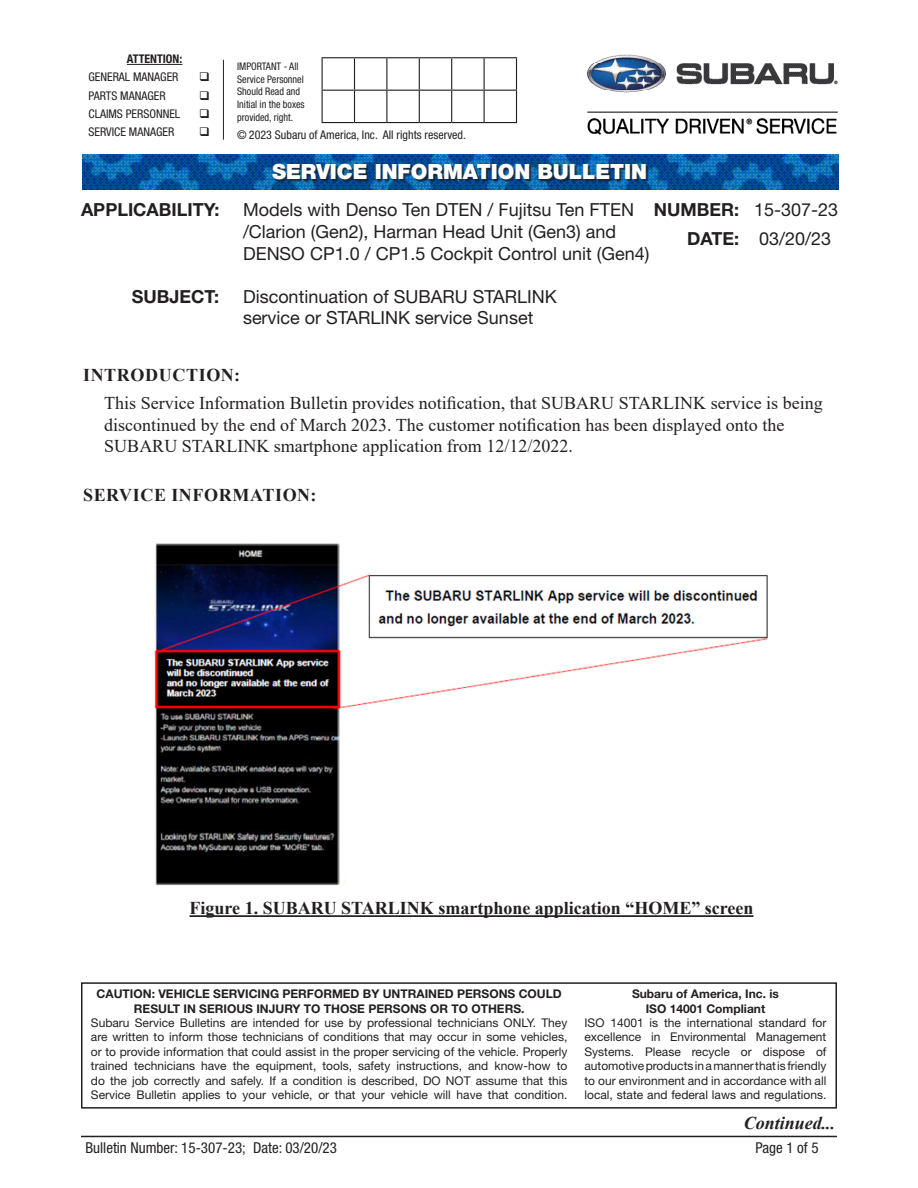
<style>
.page{position:relative;width:918px;height:1188px;background:#fff}
.page>*{position:absolute;margin:0;border:0;box-sizing:border-box;transform-origin:0 0}
.t1{font:900 21px "Helvetica Neue LT Std";color:#fff}
.Body{font:18px/21.6px "Times New Roman";color:#231f20}
.Header_Bold{font:18px/21.6px "Helvetica Neue LT Std";color:#231f20}
.Body-2{font:700 18px "Times New Roman";color:#231f20}
.Section_Head{font:700 18px "Times New Roman";letter-spacing:.035em;color:#231f20}
.Header_Bold-2{font:700 18px "Helvetica Neue LT Std";color:#231f20}
.t2{font:italic 700 18px "Times New Roman";color:#231f20}
.t3{font:condensed 15px "Helvetica Neue LT Std";color:#231f20}
.Information_Blurbs{font:12px/14.4px "Helvetica Neue LT Std";color:#231f20;text-align:justify}
.Information_Blurbs_T{font:700 12px/14.4px "Helvetica Neue LT Std";color:#231f20;text-align:center}
.t4{font:condensed 12px "Helvetica Neue LT Std";color:#231f20}
.t5{font:700 condensed 12px "Helvetica Neue LT Std";color:#231f20}
.t6{font:condensed 10.5px/12.6px "Helvetica Neue LT Std";color:#231f20;scale:.96 1}
.s1{font-weight:700}
</style>
<div class="page">
<hr style="left:81px;top:1136px;width:756px;height:1px;background:#231f20">
<img style="left:82px;top:155px;width:757px;height:34px">
<div style="left:274px;top:166px;width:374px;height:16px;background:#231f20;opacity:.75"></div>
<div style="left:81px;top:982px;width:756px;height:127px;border:2px solid #231f20"></div>
<hr style="left:190px;top:915px;width:564px;height:2px;background:#231f20">
<img style="left:154px;top:543px;width:614px;height:342px">
<hr style="left:127px;top:64px;width:55px;height:1px;background:#231f20">
<hr style="left:322px;top:57px;width:33px;height:1px;background:#231f20">
<hr style="left:322px;top:58px;width:1px;height:32px;background:#231f20">
<hr style="left:355px;top:57px;width:32px;height:1px;background:#231f20">
<hr style="left:354px;top:58px;width:1px;height:32px;background:#231f20">
<hr style="left:387px;top:57px;width:32px;height:1px;background:#231f20">
<hr style="left:386px;top:58px;width:1px;height:32px;background:#231f20">
<hr style="left:419px;top:57px;width:33px;height:1px;background:#231f20">
<hr style="left:419px;top:58px;width:1px;height:32px;background:#231f20">
<hr style="left:452px;top:57px;width:32px;height:1px;background:#231f20">
<hr style="left:451px;top:58px;width:1px;height:32px;background:#231f20">
<hr style="left:484px;top:57px;width:33px;height:1px;background:#231f20">
<hr style="left:484px;top:58px;width:1px;height:32px;background:#231f20">
<hr style="left:516px;top:58px;width:1px;height:32px;background:#231f20">
<hr style="left:322px;top:90px;width:33px;height:1px;background:#231f20">
<hr style="left:322px;top:91px;width:1px;height:31px;background:#231f20">
<hr style="left:355px;top:90px;width:32px;height:1px;background:#231f20">
<hr style="left:354px;top:91px;width:1px;height:31px;background:#231f20">
<hr style="left:387px;top:90px;width:32px;height:1px;background:#231f20">
<hr style="left:386px;top:91px;width:1px;height:31px;background:#231f20">
<hr style="left:419px;top:90px;width:33px;height:1px;background:#231f20">
<hr style="left:419px;top:91px;width:1px;height:31px;background:#231f20">
<hr style="left:452px;top:90px;width:32px;height:1px;background:#231f20">
<hr style="left:451px;top:91px;width:1px;height:31px;background:#231f20">
<hr style="left:484px;top:90px;width:33px;height:1px;background:#231f20">
<hr style="left:484px;top:91px;width:1px;height:31px;background:#231f20">
<hr style="left:516px;top:91px;width:1px;height:31px;background:#231f20">
<hr style="left:322px;top:122px;width:33px;height:1px;background:#231f20">
<hr style="left:355px;top:122px;width:32px;height:1px;background:#231f20">
<hr style="left:387px;top:122px;width:32px;height:1px;background:#231f20">
<hr style="left:419px;top:122px;width:33px;height:1px;background:#231f20">
<hr style="left:452px;top:122px;width:32px;height:1px;background:#231f20">
<hr style="left:484px;top:122px;width:33px;height:1px;background:#231f20">
<hr style="left:223px;top:60px;width:1px;height:80px;background:#231f20">
<img style="left:587px;top:54px;width:251px;height:81px">
<p class="t5" style="left:127px;top:52px;width:57px">ATTENTION:</p>
<p class="t4" style="left:88px;top:70px;width:92px">GENERAL MANAGER</p>
<p class="t4" style="left:88px;top:88px;width:79px">PARTS MANAGER</p>
<p class="t4" style="left:88px;top:106px;width:93px">CLAIMS PERSONNEL</p>
<p class="t4" style="left:88px;top:125px;width:87px">SERVICE MANAGER</p>
<p class="t6" style="left:237px;top:60px;width:72px">IMPORTANT - All<br>Service Personnel<br>Should Read and<br>Initial in the boxes provided, right.</p>
<p class="t4" style="left:237px;top:128px;width:230px">© 2023 Subaru of America, Inc. All rights reserved.</p>
<p class="t1" style="left:272px;top:159px;width:377px">SERVICE INFORMATION BULLETIN</p>
<p class="Header_Bold-2" style="left:81px;top:199px;width:140px">APPLICABILITY:</p>
<p class="Header_Bold" style="left:243px;top:199px;width:408px">Models with Denso Ten DTEN / Fujitsu Ten FTEN /Clarion (Gen2), Harman Head Unit (Gen3) and<br>DENSO CP1.0 / CP1.5 Cockpit Control unit (Gen4)</p>
<p class="Header_Bold-2" style="left:132px;top:285px;width:89px">SUBJECT:</p>
<p class="Header_Bold" style="left:243px;top:285px;width:315px">Discontinuation of SUBARU STARLINK service or STARLINK service Sunset</p>
<p class="Header_Bold" style="left:654px;top:199px;width:186px"><span class="s1">NUMBER:</span> 15-307-23</p>
<p class="Header_Bold" style="left:687px;top:227px;width:146px"><span class="s1">DATE:</span> 03/20/23</p>
<p class="Section_Head" style="left:83px;top:362px;width:159px">INTRODUCTION:</p>
<p class="Body" style="left:104px;top:392px;width:720px">This Service Information Bulletin provides notification, that SUBARU STARLINK service is being discontinued by the end of March 2023. The customer notification has been displayed onto the<br>SUBARU STARLINK smartphone application from 12/12/2022.</p>
<p class="Section_Head" style="left:83px;top:482px;width:235px">SERVICE INFORMATION:</p>
<p class="Body-2" style="left:190px;top:895px;width:566px">Figure 1. SUBARU STARLINK smartphone application “HOME” screen</p>
<p class="Information_Blurbs_T" style="left:97px;top:986px;width:467px">CAUTION: VEHICLE SERVICING PERFORMED BY UNTRAINED PERSONS COULD<br>RESULT IN SERIOUS INJURY TO THOSE PERSONS OR TO OTHERS.</p>
<p class="Information_Blurbs" style="left:91px;top:1015px;width:478px">Subaru Service Bulletins are intended for use by professional technicians ONLY. They are written to inform those technicians of conditions that may occur in some vehicles, or to provide information that could assist in the proper servicing of the vehicle. Properly trained technicians have the equipment, tools, safety instructions, and know-how to do the job correctly and safely. If a condition is described, DO NOT assume that this Service Bulletin applies to your vehicle, or that your vehicle will have that condition.</p>
<p class="Information_Blurbs_T" style="left:632px;top:986px;width:148px">Subaru of America, Inc. is<br>ISO 14001 Compliant</p>
<p class="Information_Blurbs" style="left:585px;top:1015px;width:243px">ISO 14001 is the international standard for excellence in Environmental Management Systems. Please recycle or dispose of automotive products in a manner that is friendly to our environment and in accordance with all local, state and federal laws and regulations.</p>
<h2 class="t2" style="left:744px;top:1111px;width:93px">Continued...</h2>
<p class="t3" style="left:86px;top:1138px;width:253px">Bulletin Number: 15-307-23; Date: 03/20/23</p>
<p class="t3" style="left:756px;top:1138px;width:65px">Page 1 of 5</p>
</div>
